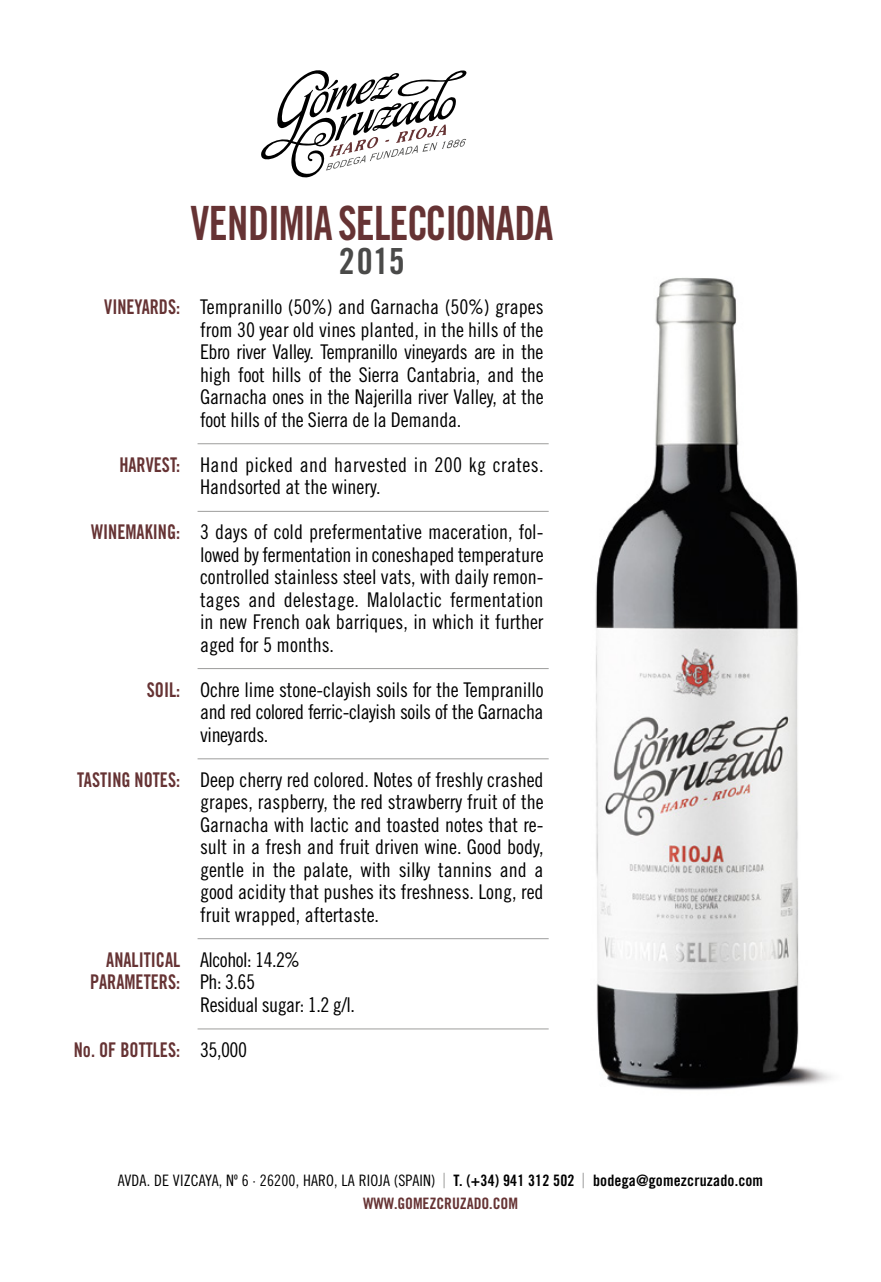
<style>
.page{position:relative;width:881px;height:1282px;background:#fff}
.page>*{position:absolute;margin:0;border:0;box-sizing:border-box;transform-origin:0 0}
.t1{font:47.25px "Trade Gothic LT Std Bd Cn 20";letter-spacing:-.03em;color:#663334;scale:.9 1}
.t2{font:36px "Trade Gothic LT Std Bd Cn 20";color:#4a4a49}
.t3{font:20.25px/22.5px "Trade Gothic LT Std Cn 18";color:#000;text-align:justify}
.t4{font:20.25px/22.5px "Trade Gothic LT Std Bd Cn 20";color:#663334;text-align:right;scale:.9 1}
.t5{font:20.25px/22.5px "Trade Gothic LT Std Cn 18";letter-spacing:.02em;color:#000}
.t6{font:20.25px/22.5px "Trade Gothic LT Std Cn 18";letter-spacing:-.025em;color:#000}
.t7{font:15.75px "Trade Gothic LT Std Cn 18";letter-spacing:.01em;color:#000}
.t8{font:15.75px "Trade Gothic LT Std Bd Cn 20";letter-spacing:-.005em;color:#663334}
.s1{font-family:"Trade Gothic LT Std Bd Cn 20"}
</style>
<div class="page">
<svg style="left:261px;top:70px;width:205px;height:108px"></svg>
<svg style="left:443px;top:1173px;width:1px;height:15px"></svg>
<svg style="left:582px;top:1173px;width:1px;height:15px"></svg>
<img style="left:547px;top:277px;width:285px;height:813px">
<hr style="left:197px;top:511px;width:351px;height:1px;background:#9d9d9c">
<hr style="left:197px;top:443px;width:351px;height:1px;background:#9d9d9c">
<hr style="left:197px;top:668px;width:351px;height:1px;background:#9d9d9c">
<hr style="left:197px;top:938px;width:351px;height:1px;background:#9d9d9c">
<hr style="left:197px;top:758px;width:351px;height:1px;background:#9d9d9c">
<hr style="left:197px;top:1029px;width:351px;height:1px;background:#9d9d9c">
<p class="t4" style="left:104px;top:295px;width:86px">VINEYARDS:</p>
<p class="t4" style="left:119px;top:453px;width:69px">HARVEST:</p>
<p class="t4" style="left:91px;top:520px;width:100px">WINEMAKING:</p>
<p class="t4" style="left:147px;top:678px;width:39px">SOIL:</p>
<p class="t4" style="left:77px;top:768px;width:116px">TASTING NOTES:</p>
<p class="t4" style="left:90px;top:948px;width:102px">ANALITICAL<br>PARAMETERS:</p>
<p class="t4" style="left:74px;top:1038px;width:120px">No. OF BOTTLES:</p>
<h1 class="t1" style="left:190px;top:195px;width:404px">VENDIMIA SELECCIONADA</h1>
<h2 class="t2" style="left:339px;top:239px;width:67px">2015</h2>
<p class="t3" style="left:200px;top:295px;width:345px">Tempranillo (50%) and Garnacha (50%) grapes from 30 year old vines planted, in the hills of the Ebro river Valley. Tempranillo vineyards are in the high foot hills of the Sierra Cantabria, and the Garnacha ones in the Najerilla river Valley, at the foot hills of the Sierra de la Demanda.</p>
<p class="t5" style="left:200px;top:453px;width:345px">Hand picked and harvested in 200 kg crates.<br>Handsorted at the winery.</p>
<p class="t3" style="left:200px;top:520px;width:345px">3 days of cold prefermentative maceration, fol&shy;lowed by fermentation in coneshaped temperature controlled stainless steel vats, with daily remon&shy;tages and delestage. Malolactic fermentation in new French oak barriques, in which it further aged for 5 months.</p>
<p class="t3" style="left:200px;top:678px;width:345px">Ochre lime stone-clayish soils for the Tempranillo and red colored ferric-clayish soils of the Garnacha vineyards.</p>
<p class="t3" style="left:200px;top:768px;width:345px">Deep cherry red colored. Notes of freshly crashed grapes, raspberry, the red strawberry fruit of the Garnacha with lactic and toasted notes that re&shy;sult in a fresh and fruit driven wine. Good body, gentle in the palate, with silky tannins and a good acidity that pushes its freshness. Long, red fruit wrapped, aftertaste.</p>
<p class="t6" style="left:200px;top:948px;width:156px">Alcohol: 14.2%<br>Ph: 3.65<br>Residual sugar: 1.2 g/l.</p>
<p class="t3" style="left:200px;top:1038px;width:48px">35,000</p>
<p class="t7" style="left:118px;top:1171px;width:646px">AVDA. DE VIZCAYA, Nº 6 · 26200, HARO, LA RIOJA (SPAIN) <span class="s1">T. (+34) 941 312 502 bodega@gomezcruzado.com</span></p>
<p class="t8" style="left:363px;top:1194px;width:156px">WWW.GOMEZCRUZADO.COM</p>
</div>
